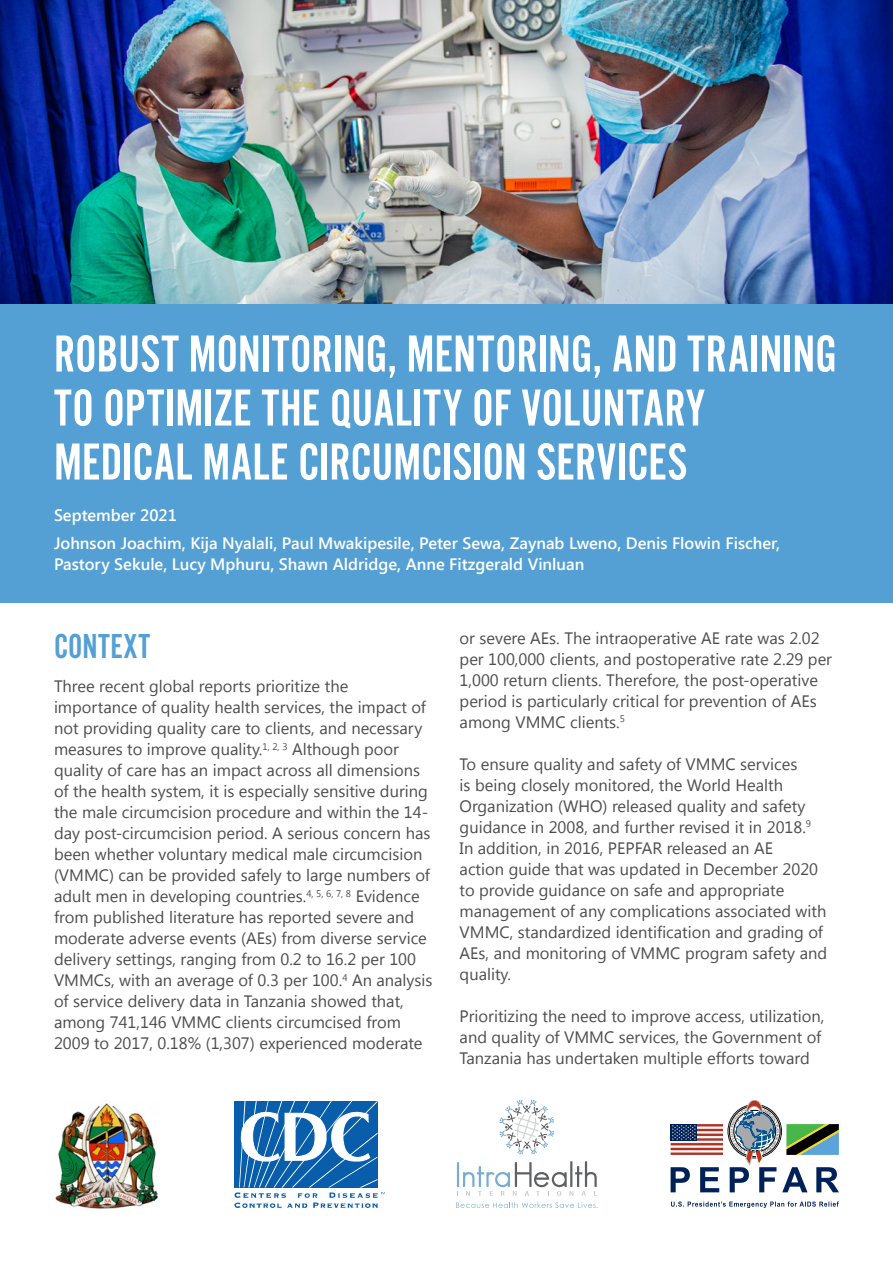
<style>
.page{position:relative;width:893px;height:1263px;background:#fff}
.page>*{position:absolute;margin:0;border:0;box-sizing:border-box;transform-origin:0 0}
.t1{font:54px/54px "Alternate Got No 2 D";color:#fff}
.t2{font:36px "Alternate Got No 2 D";letter-spacing:.015em;color:#54a0d4}
.t3{font:16.5px/21px "Segoe UI";color:#4d4d4f}
.t4{font:600 16.5px/27.8px "Segoe UI";color:#fff}
</style>
<div class="page">
<div style="left:0;top:125px;width:893px;height:477px;background:#54a0d4"></div>
<img style="left:0;top:0;width:893px;height:303px">
<svg style="left:457px;top:1161px;width:140px;height:35px"></svg>
<svg style="left:456px;top:1202px;width:142px;height:6px"></svg>
<svg style="left:499px;top:1100px;width:55px;height:54px"></svg>
<img style="left:55px;top:1103px;width:103px;height:105px">
<svg style="left:234px;top:1101px;width:151px;height:107px"></svg>
<svg style="left:671px;top:1201px;width:168px;height:7px"></svg>
<svg style="left:671px;top:1167px;width:19px;height:25px"></svg>
<svg style="left:700px;top:1167px;width:19px;height:25px"></svg>
<hr style="left:671px;top:1150px;width:52px;height:2px;background:#f4f4f5">
<hr style="left:671px;top:1145px;width:52px;height:3px;background:#f4f4f5">
<hr style="left:671px;top:1141px;width:52px;height:2px;background:#f4f4f5">
<hr style="left:697px;top:1136px;width:26px;height:2px;background:#f4f4f5">
<hr style="left:697px;top:1131px;width:26px;height:2px;background:#f4f4f5">
<hr style="left:697px;top:1126px;width:26px;height:3px;background:#f4f4f5">
<hr style="left:671px;top:1129px;width:52px;height:2px;background:#ae3224">
<hr style="left:671px;top:1133px;width:52px;height:3px;background:#ae3224">
<hr style="left:671px;top:1138px;width:52px;height:3px;background:#ae3224">
<hr style="left:671px;top:1143px;width:52px;height:2px;background:#ae3224">
<hr style="left:671px;top:1148px;width:52px;height:2px;background:#ae3224">
<hr style="left:671px;top:1152px;width:52px;height:3px;background:#ae3224">
<hr style="left:671px;top:1124px;width:52px;height:2px;background:#ae3224">
<div style="left:671px;top:1124px;width:26px;height:17px;background:#002157"></div>
<svg style="left:672px;top:1125px;width:24px;height:15px"></svg>
<svg style="left:730px;top:1100px;width:109px;height:92px"></svg>
<h1 class="t1" style="left:54px;top:328px;width:784px">ROBUST MONITORING, MENTORING, AND TRAINING<br>TO OPTIMIZE THE QUALITY OF VOLUNTARY<br>MEDICAL MALE CIRCUMCISION SERVICES</h1>
<p class="t4" style="left:54px;top:501px;width:728px">September 2021<br>Johnson Joachim, Kija Nyalali, Paul Mwakipesile, Peter Sewa, Zaynab Lweno, Denis Flowin Fischer,</p>
<p class="t4" style="left:54px;top:549px;width:532px">Pastory Sekule, Lucy Mphuru, Shawn Aldridge, Anne Fitzgerald Vinluan</p>
<h2 class="t2" style="left:54px;top:627px;width:98px">CONTEXT</h2>
<p class="t3" style="left:54px;top:675px;width:380px">Three recent global reports prioritize the importance of quality health services, the impact of not providing quality care to clients, and necessary measures to improve quality.<sup>1,</sup> <sup>2,</sup> <sup>3</sup> Although poor quality of care has an impact across all dimensions of the health system, it is especially sensitive during the male circumcision procedure and within the 14- day post-circumcision period. A serious concern has been whether voluntary medical male circumcision (VMMC) can be provided safely to large numbers of adult men in developing countries.<sup>4,</sup> <sup>5,</sup> <sup>6,</sup> <sup>7,</sup> <sup>8</sup> Evidence from published literature has reported severe and moderate adverse events (AEs) from diverse service delivery settings, ranging from 0.2 to 16.2 per 100<br>VMMCs, with an average of 0.3 per 100.<sup>4</sup> An analysis of service delivery data in Tanzania showed that, among 741,146 VMMC clients circumcised from 2009 to 2017, 0.18% (1,307) experienced moderate</p>
<p class="t3" style="left:460px;top:626px;width:374px">or severe AEs. The intraoperative AE rate was 2.02 per 100,000 clients, and postoperative rate 2.29 per 1,000 return clients. Therefore, the post-operative period is particularly critical for prevention of AEs among VMMC clients.<sup>5</sup></p>
<p class="t3" style="left:460px;top:752px;width:369px">To ensure quality and safety of VMMC services<br>is being closely monitored, the World Health Organization (WHO) released quality and safety guidance in 2008, and further revised it in 2018.<sup>9<br></sup>In addition, in 2016, PEPFAR released an AE<br>action guide that was updated in December 2020 to provide guidance on safe and appropriate management of any complications associated with VMMC, standardized identification and grading of AEs, and monitoring of VMMC program safety and quality.</p>
<p class="t3" style="left:460px;top:1004px;width:366px">Prioritizing the need to improve access, utilization, and quality of VMMC services, the Government of<br>Tanzania has undertaken multiple efforts toward</p>
</div>
